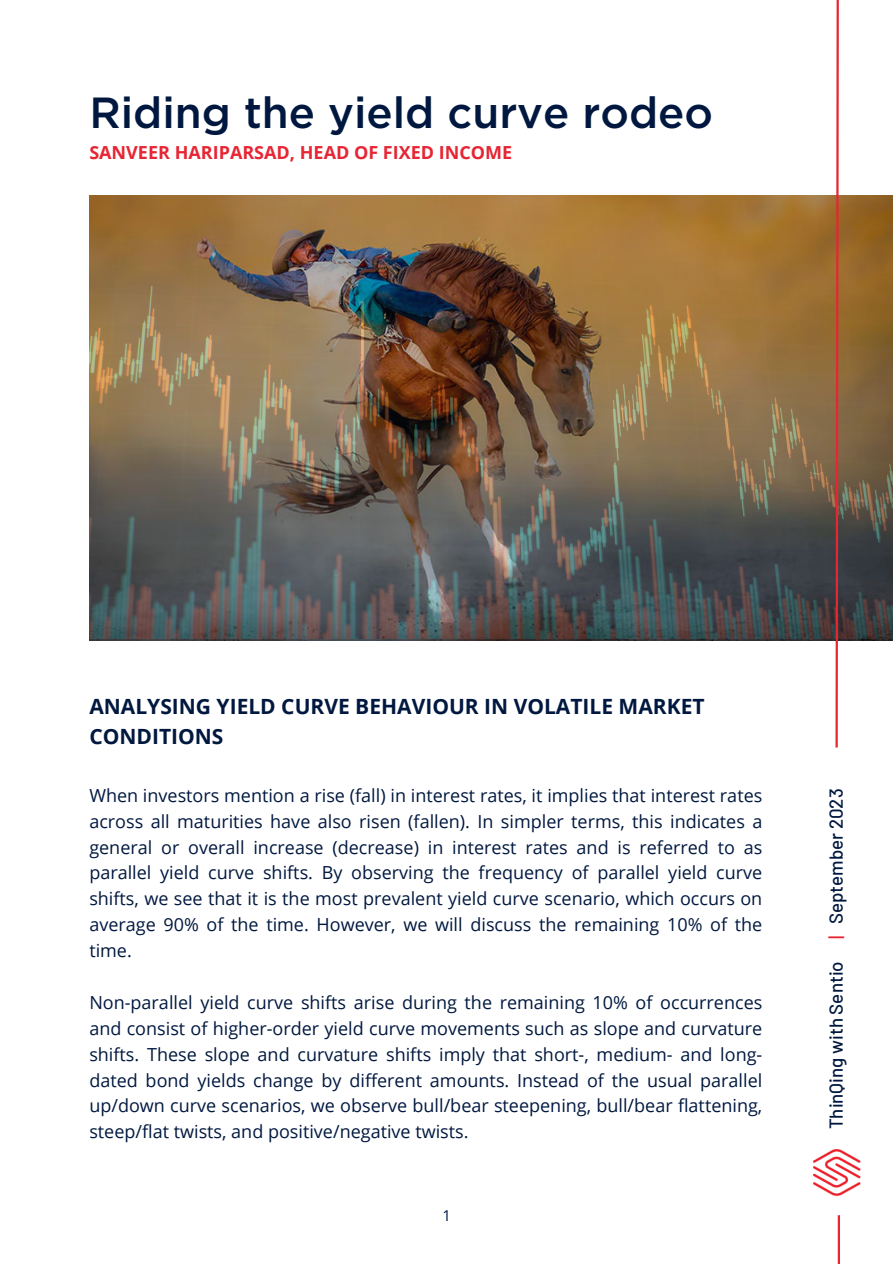
<style>
.page{position:relative;width:893px;height:1264px;background:#fff}
.page>*{position:absolute;margin:0;border:0;box-sizing:border-box;transform-origin:0 0}
.t1{font:500 43.5px "Gotham";color:#00183f}
.t2{font:700 21px/30.3px "Open Sans";color:#00183f}
.t3{font:500 18.75px "Barlow";color:#00183f}
.t4{font:18px/25.8px "Open Sans";color:#00183f;text-align:justify}
.t5{font:700 18px "Open Sans";color:#e72533}
.t6{font:15px "Open Sans";color:#00183f}
.s1{color:#e72533}
</style>
<div class="page">
<hr style="left:837px;top:1215px;width:2px;height:48px;background:#e72533">
<img style="left:813px;top:1149px;width:48px;height:47px">
<img style="left:89px;top:195px;width:803px;height:443px">
<svg style="left:834px;top:0;width:5px;height:748px"></svg>
<p class="t1" style="left:89px;top:93px;width:625px">Riding the yield curve rodeo</p>
<h4 class="t5" style="left:89px;top:139px;width:424px">SANVEER HARIPARSAD, HEAD OF FIXED INCOME</h4>
<p class="t2" style="left:89px;top:690px;width:616px">ANALYSING YIELD CURVE BEHAVIOUR IN VOLATILE MARKET<br>CONDITIONS</p>
<p class="t4" style="left:89px;top:781px;width:674px">When investors mention a rise (fall) in interest rates, it implies that interest rates across all maturities have also risen (fallen). In simpler terms, this indicates a general or overall increase (decrease) in interest rates and is referred to as parallel yield curve shifts. By observing the frequency of parallel yield curve shifts, we see that it is the most prevalent yield curve scenario, which occurs on average 90% of the time. However, we will discuss the remaining 10% of the time.</p>
<p class="t4" style="left:89px;top:988px;width:674px">Non-parallel yield curve shifts arise during the remaining 10% of occurrences and consist of higher-order yield curve movements such as slope and curvature shifts. These slope and curvature shifts imply that short-, medium- and long&shy;dated bond yields change by different amounts. Instead of the usual parallel up/down curve scenarios, we observe bull/bear steepening, bull/bear flattening, steep/flat twists, and positive/negative twists.</p>
<p class="t6" style="left:442px;top:1204px;width:10px">1</p>
<h3 class="t3" style="left:824px;top:1129px;width:342px;rotate:-90deg">ThinQing with Sentio <span class="s1">|</span> September 2023</h3>
</div>
